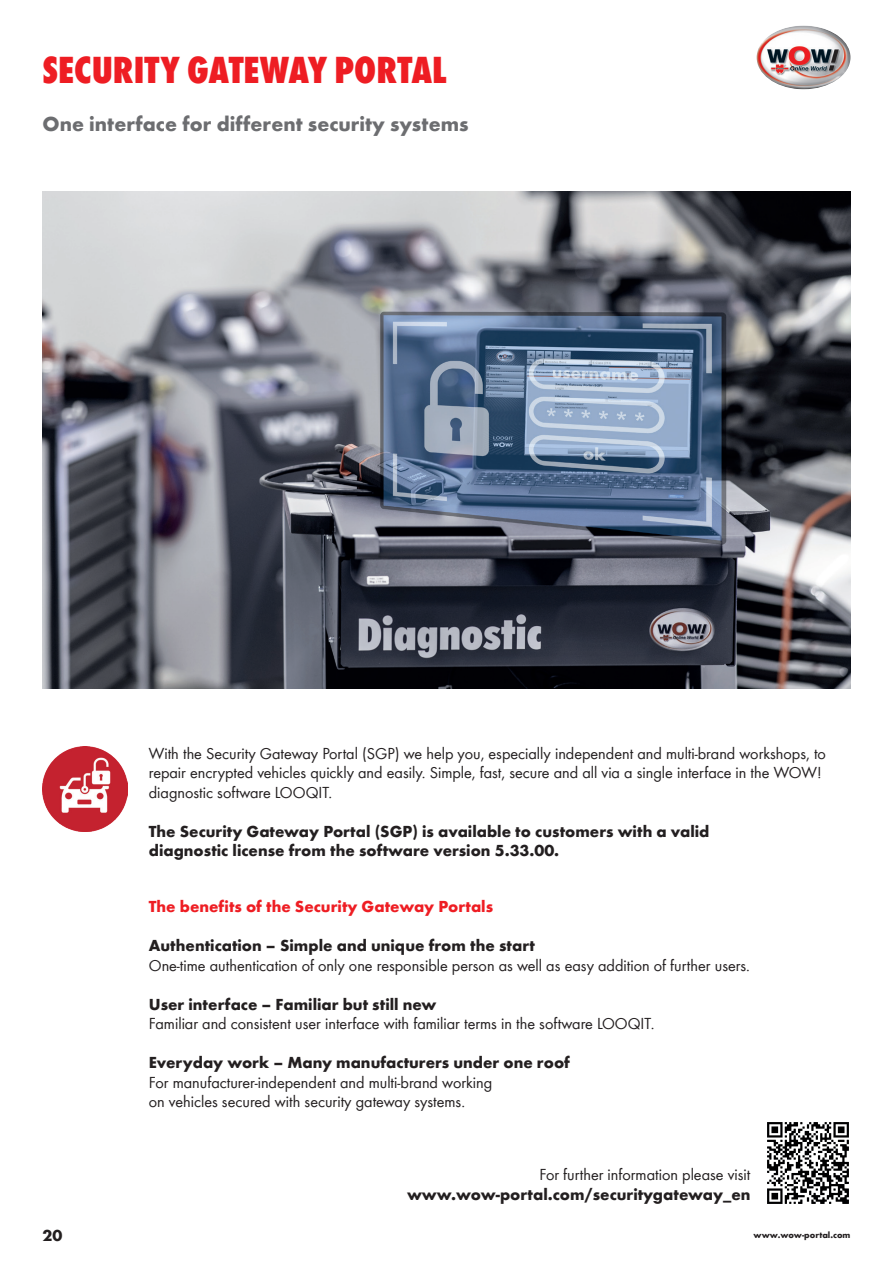
<style>
.page{position:relative;width:893px;height:1263px;background:#fff}
.page>*{position:absolute;margin:0;border:0;box-sizing:border-box;transform-origin:0 0}
.t1{font:800 condensed 39px "Wuerth";color:#ee1d23}
.t2{font:700 21px "Wuerth";color:#6c6d70}
.t3{font:16.5px/19.5px "Wuerth";color:#231f20}
.t4{font:700 16.5px/19.5px "Wuerth";color:#231f20}
.t5{font:700 16.5px "Wuerth";color:#ee1d23}
.t6{font:700 9px "Wuerth";color:#231f20}
</style>
<div class="page">
<img style="left:757px;top:26px;width:93px;height:63px">
<img style="left:43px;top:746px;width:85px;height:85px">
<img style="left:43px;top:191px;width:807px;height:498px">
<img style="left:767px;top:1122px;width:82px;height:82px">
<h1 class="t1" style="left:43px;top:43px;width:406px">SECURITY GATEWAY PORTAL</h1>
<p class="t2" style="left:43px;top:109px;width:428px">One interface for different security systems</p>
<p class="t3" style="left:149px;top:743px;width:679px">With the Security Gateway Portal (SGP) we help you, especially independent and multi-brand workshops, to repair encrypted vehicles quickly and easily. Simple, fast, secure and all via a single interface in the WOW! diagnostic software LOOQIT.</p>
<p class="t4" style="left:149px;top:820px;width:562px">The Security Gateway Portal (SGP) is available to customers with a valid diagnostic license from the software version 5.33.00.</p>
<p class="t5" style="left:149px;top:894px;width:346px">The benefits of the Security Gateway Portals</p>
<p class="t4" style="left:149px;top:935px;width:388px">Authentication – Simple and unique from the start</p>
<p class="t3" style="left:149px;top:955px;width:603px">One-time authentication of only one responsible person as well as easy addition of further users.</p>
<p class="t4" style="left:149px;top:993px;width:289px">User interface – Familiar but still new</p>
<p class="t3" style="left:149px;top:1013px;width:507px">Familiar and consistent user interface with familiar terms in the software LOOQIT.</p>
<p class="t4" style="left:149px;top:1052px;width:423px">Everyday work – Many manufacturers under one roof</p>
<p class="t3" style="left:149px;top:1072px;width:345px">For manufacturer-independent and multi-brand working on vehicles secured with security gateway systems.</p>
<p class="t3" style="left:539px;top:1164px;width:213px">For further information please visit</p>
<p class="t4" style="left:407px;top:1183px;width:345px">www.wow-portal.com/securitygateway_en</p>
<p class="t4" style="left:43px;top:1224px;width:21px">20</p>
<p class="t6" style="left:754px;top:1228px;width:98px">www.wow-portal.com</p>
</div>
